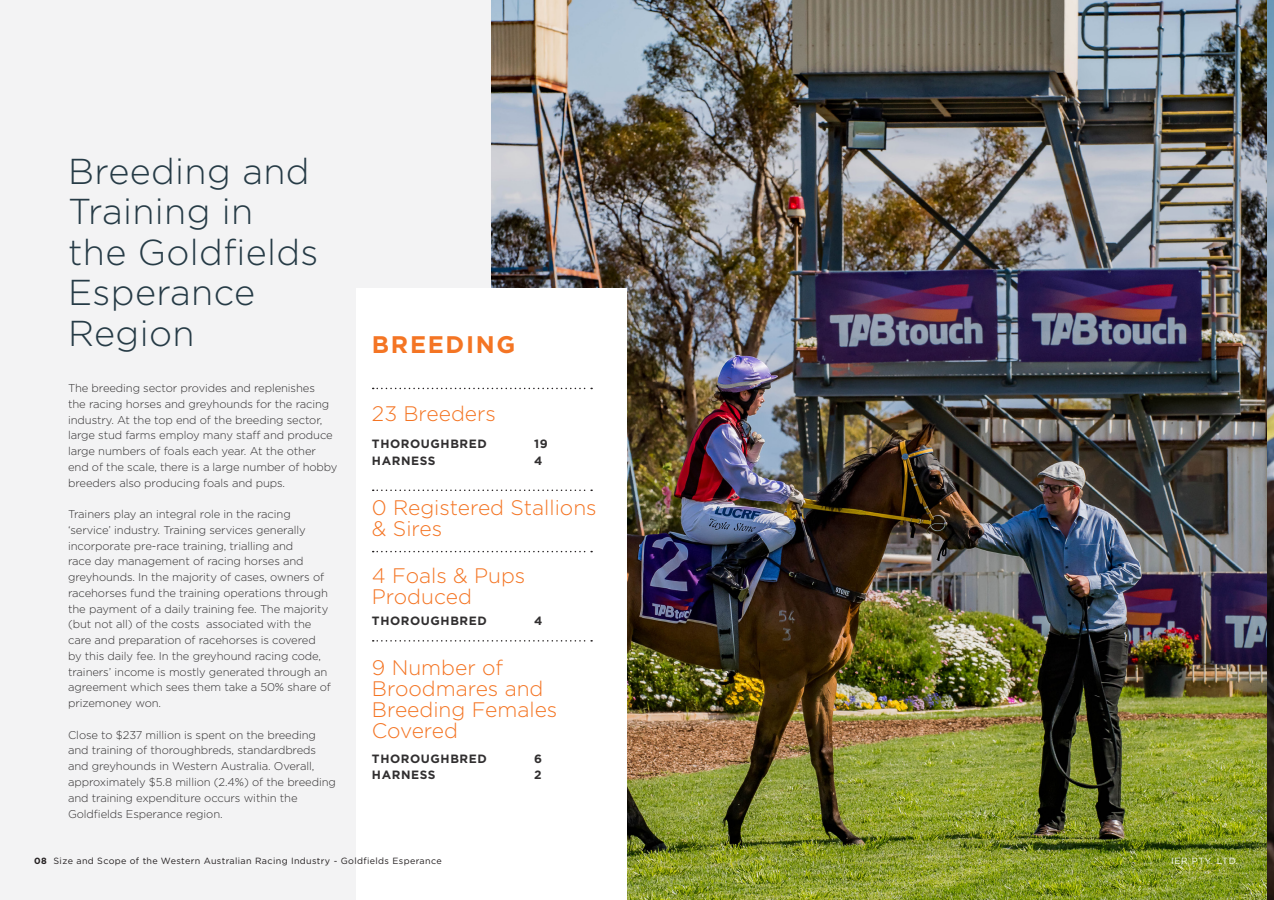
<style>
.page{position:relative;width:1274px;height:900px;background:#fff}
.page>*{position:absolute;margin:0;border:0;box-sizing:border-box;transform-origin:0 0}
.t1{font:300 36px/40.5px "Gotham";letter-spacing:.01em;color:#263b46}
.t2{font:700 24px "Gotham";letter-spacing:.07em;color:#f47524}
.t3{font:300 21px/21px "Gotham";color:#f47524}
.t4{font:700 12px "Gotham";letter-spacing:.05em;color:#312f30}
.t5{font:300 11.25px/15.8px "Gotham";letter-spacing:-.01em;color:#312f30}
.t6{font:9px "Gotham";letter-spacing:.04em;color:#231f20}
.t7{font:9px "Gotham";letter-spacing:.07em;color:#fff}
.s1{font-weight:700}
</style>
<div class="page">
<div style="left:0;top:0;width:1273px;height:900px;background:#f3f3f4"></div>
<img style="left:491px;top:0;width:782px;height:900px">
<div style="left:356px;top:288px;width:271px;height:612px;background:#fff"></div>
<svg style="left:372px;top:388px;width:220px;height:1px"></svg>
<svg style="left:372px;top:489px;width:220px;height:2px"></svg>
<svg style="left:372px;top:551px;width:220px;height:1px"></svg>
<svg style="left:372px;top:640px;width:220px;height:1px"></svg>
<svg style="left:1266px;top:0;width:8px;height:2px"></svg>
<svg style="left:1266px;top:893px;width:8px;height:7px"></svg>
<p class="t1" style="left:68px;top:150px;width:252px">Breeding and<br>Training in the Goldfields<br>Esperance<br>Region</p>
<p class="t5" style="left:68px;top:380px;width:271px">The breeding sector provides and replenishes<br>the racing horses and greyhounds for the racing industry. At the top end of the breeding sector, large stud farms employ many staff and produce large numbers of foals each year. At the other end of the scale, there is a large number of hobby breeders also producing foals and pups.</p>
<p class="t5" style="left:68px;top:506px;width:224px">Trainers play an integral role in the racing</p>
<p class="t5" style="left:68px;top:522px;width:264px">‘service’ industry. Training services generally incorporate pre-race training, trialling and<br>race day management of racing horses and greyhounds. In the majority of cases, owners of racehorses fund the training operations through the payment of a daily training fee. The majority (but not all) of the costs associated with the care and preparation of racehorses is covered by this daily fee. In the greyhound racing code, trainers’ income is mostly generated through an agreement which sees them take a 50% share of prizemoney won.</p>
<p class="t5" style="left:68px;top:726px;width:269px">Close to $237 million is spent on the breeding and training of thoroughbreds, standardbreds and greyhounds in Western Australia. Overall, approximately $5.8 million (2.4%) of the breeding and training expenditure occurs within the Goldfields Esperance region.</p>
<p class="t2" style="left:372px;top:328px;width:145px">BREEDING</p>
<p class="t3" style="left:372px;top:402px;width:126px">23 Breeders</p>
<p class="t4" style="left:372px;top:436px;width:116px">THOROUGHBRED</p>
<p class="t4" style="left:534px;top:436px;width:15px">19</p>
<p class="t4" style="left:372px;top:452px;width:65px">HARNESS</p>
<p class="t4" style="left:534px;top:452px;width:10px">4</p>
<p class="t3" style="left:372px;top:496px;width:226px">0 Registered Stallions &amp; Sires</p>
<p class="t3" style="left:372px;top:565px;width:155px">4 Foals &amp; Pups<br>Produced</p>
<p class="t4" style="left:372px;top:613px;width:116px">THOROUGHBRED</p>
<p class="t4" style="left:534px;top:613px;width:10px">4</p>
<p class="t3" style="left:372px;top:656px;width:187px">9 Number of<br>Broodmares and<br>Breeding Females<br>Covered</p>
<p class="t4" style="left:372px;top:750px;width:116px">THOROUGHBRED</p>
<p class="t4" style="left:534px;top:750px;width:9px">6</p>
<p class="t4" style="left:372px;top:767px;width:65px">HARNESS</p>
<p class="t4" style="left:534px;top:767px;width:9px">2</p>
<p class="t6" style="left:34px;top:855px;width:409px"><span class="s1">08</span> Size and Scope of the Western Australian Racing Industry - Goldfields Esperance</p>
<p class="t7" style="left:1170px;top:855px;width:68px">IER PTY. LTD.</p>
</div>
